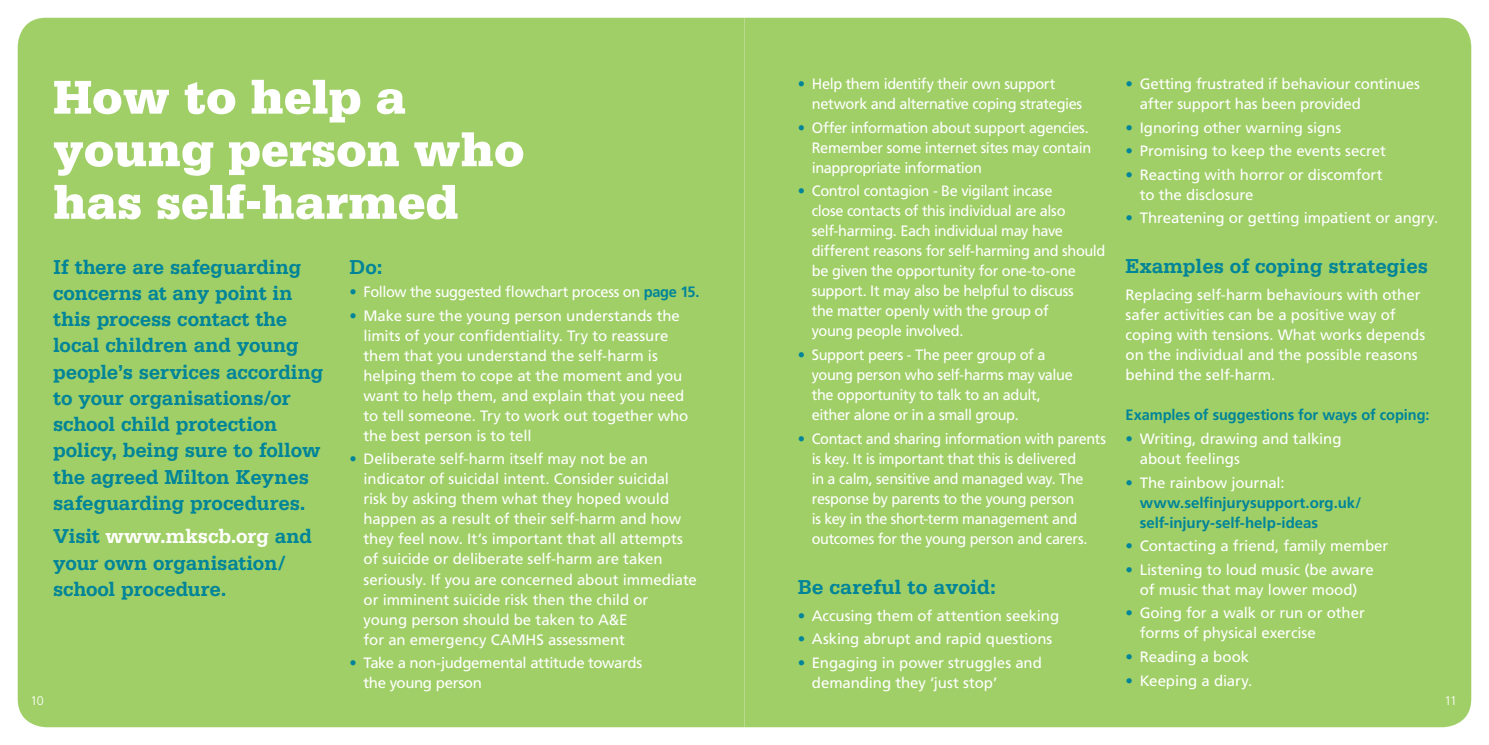
<style>
.page{position:relative;width:1489px;height:745px;background:#fff}
.page>*{position:absolute;margin:0;border:0;box-sizing:border-box;transform-origin:0 0}
.t1{font:900 50px/52.5px "Serifa";color:#fff}
.t2{font:700 21.25px/26.2px "Serifa";letter-spacing:-.005em;color:#008499}
.t3{font:15px/20px "Frutiger";letter-spacing:-.01em;color:#fff}
.t4{font:15px/20px "Frutiger";letter-spacing:-.01em;color:#fff;scale:.96 1}
.t5{font:700 15px/20px "Frutiger";color:#008499}
.t6{font:300 12.5px "Frutiger";color:#fff}
.s1{color:#fff}
.s2{color:#008499}
.s3{font-weight:700;color:#008499}
.s4{font-weight:400}
.s5{font-weight:400;color:#fff}
</style>
<div class="page">
<div style="left:744px;top:18px;width:726px;height:708px;background:#a0cf67"></div>
<div style="left:18px;top:18px;width:726px;height:708px;background:#a0cf67"></div>
<h1 class="t1" style="left:53px;top:70px;width:473px">How to help a young person who has self-harmed</h1>
<p class="t2" style="left:53px;top:253px;width:272px">If there are safeguarding concerns at any point in this process contact the local children and young people’s services according to your organisations/or school child protection policy, being sure to follow the agreed Milton Keynes safeguarding procedures.</p>
<h2 class="t2" style="left:53px;top:522px;width:260px">Visit <span class="s1">www.mkscb.org</span> and your own organisation/ school procedure.</h2>
<p class="t6" style="left:30px;top:693px;width:15px">10</p>
<h2 class="t2" style="left:349px;top:253px;width:35px">Do:</h2>
<p class="t3" style="left:349px;top:281px;width:351px"><span class="s2">•</span> Follow the suggested flowchart process on <span class="s3">page 15.</span></p>
<p class="t3" style="left:363px;top:305px;width:326px;text-indent:-14px"><span class="s2">•</span> Make sure the young person understands the limits of your confidentiality. Try to reassure them that you understand the self-harm is helping them to cope at the moment and you want to help them, and explain that you need to tell someone. Try to work out together who the best person is to tell</p>
<p class="t3" style="left:363px;top:448px;width:335px;text-indent:-14px"><span class="s2">•</span> Deliberate self-harm itself may not be an indicator of suicidal intent. Consider suicidal<br>risk by asking them what they hoped would happen as a result of their self-harm and how they feel now. It‘s important that all attempts of suicide or deliberate self-harm are taken seriously. If you are concerned about immediate or imminent suicide risk then the child or<br>young person should be taken to A&amp;E<br>for an emergency CAMHS assessment</p>
<p class="t3" style="left:363px;top:652px;width:280px;text-indent:-14px"><span class="s2">•</span> Take a non-judgemental attitude towards the young person</p>
<p class="t3" style="left:811px;top:73px;width:272px;text-indent:-14px"><span class="s2">•</span> Help them identify their own support network and alternative coping strategies</p>
<p class="t3" style="left:811px;top:117px;width:281px;text-indent:-14px"><span class="s2">•</span> Offer information about support agencies.<br>Remember some internet sites may contain inappropriate information</p>
<p class="t3" style="left:811px;top:181px;width:295px;text-indent:-14px"><span class="s2">•</span> Control contagion - Be vigilant incase<br>close contacts of this individual are also self-harming. Each individual may have different reasons for self-harming and should be given the opportunity for one-to-one support. It may also be helpful to discuss<br>the matter openly with the group of<br>young people involved.</p>
<p class="t3" style="left:811px;top:344px;width:262px;text-indent:-14px"><span class="s2">•</span> Support peers - The peer group of a young person who self-harms may value the opportunity to talk to an adult, either alone or in a small group.</p>
<p class="t4" style="left:811px;top:428px;width:308px;text-indent:-14px"><span class="s2">•</span> Contact and sharing information with parents is key. It is important that this is delivered<br>in a calm, sensitive and managed way. The response by parents to the young person<br>is key in the short-term management and outcomes for the young person and carers.</p>
<h2 class="t2" style="left:797px;top:572px;width:200px">Be careful to avoid:</h2>
<p class="t3" style="left:797px;top:605px;width:263px"><span class="s2">•</span> Accusing them of attention seeking</p>
<p class="t3" style="left:797px;top:628px;width:256px"><span class="s2">•</span> Asking abrupt and rapid questions</p>
<p class="t3" style="left:811px;top:652px;width:231px;text-indent:-14px"><span class="s2">•</span> Engaging in power struggles and demanding they ‘just stop’</p>
<p class="t3" style="left:1139px;top:73px;width:281px;text-indent:-14px"><span class="s2">•</span> Getting frustrated if behaviour continues after support has been provided</p>
<p class="t3" style="left:1125px;top:117px;width:217px"><span class="s2">•</span> Ignoring other warning signs</p>
<p class="t3" style="left:1125px;top:141px;width:262px"><span class="s2">•</span> Promising to keep the events secret</p>
<p class="t3" style="left:1139px;top:164px;width:244px;text-indent:-14px"><span class="s2">•</span> Reacting with horror or discomfort to the disclosure</p>
<p class="t3" style="left:1125px;top:208px;width:314px"><span class="s2">•</span> Threatening or getting impatient or angry.</p>
<h2 class="t2" style="left:1125px;top:252px;width:304px">Examples of coping strategies</h2>
<p class="t3" style="left:1125px;top:285px;width:301px">Replacing self-harm behaviours with other safer activities can be a positive way of coping with tensions. What works depends on the individual and the possible reasons behind the self-harm.</p>
<p class="t5" style="left:1125px;top:405px;width:305px">Examples of suggestions for ways of coping:</p>
<p class="t3" style="left:1139px;top:428px;width:203px;text-indent:-14px"><span class="s2">•</span> Writing, drawing and talking about feelings</p>
<p class="t5" style="left:1139px;top:472px;width:223px;text-indent:-14px"><span class="s4">•</span> <span class="s5">The rainbow journal: </span>www.selfinjurysupport.org.uk/ self-injury-self-help-ideas</p>
<p class="t3" style="left:1125px;top:535px;width:264px"><span class="s2">•</span> Contacting a friend, family member</p>
<p class="t3" style="left:1125px;top:559px;width:250px;text-align:center"><span class="s2">•</span> Listening to loud music (be aware of music that may lower mood)</p>
<p class="t3" style="left:1139px;top:602px;width:226px;text-indent:-14px"><span class="s2">•</span> Going for a walk or run or other forms of physical exercise</p>
<p class="t3" style="left:1125px;top:646px;width:125px"><span class="s2">•</span> Reading a book</p>
<p class="t3" style="left:1125px;top:669px;width:128px"><span class="s2">•</span> Keeping a diary.</p>
<p class="t6" style="left:1444px;top:693px;width:14px">11</p>
</div>
